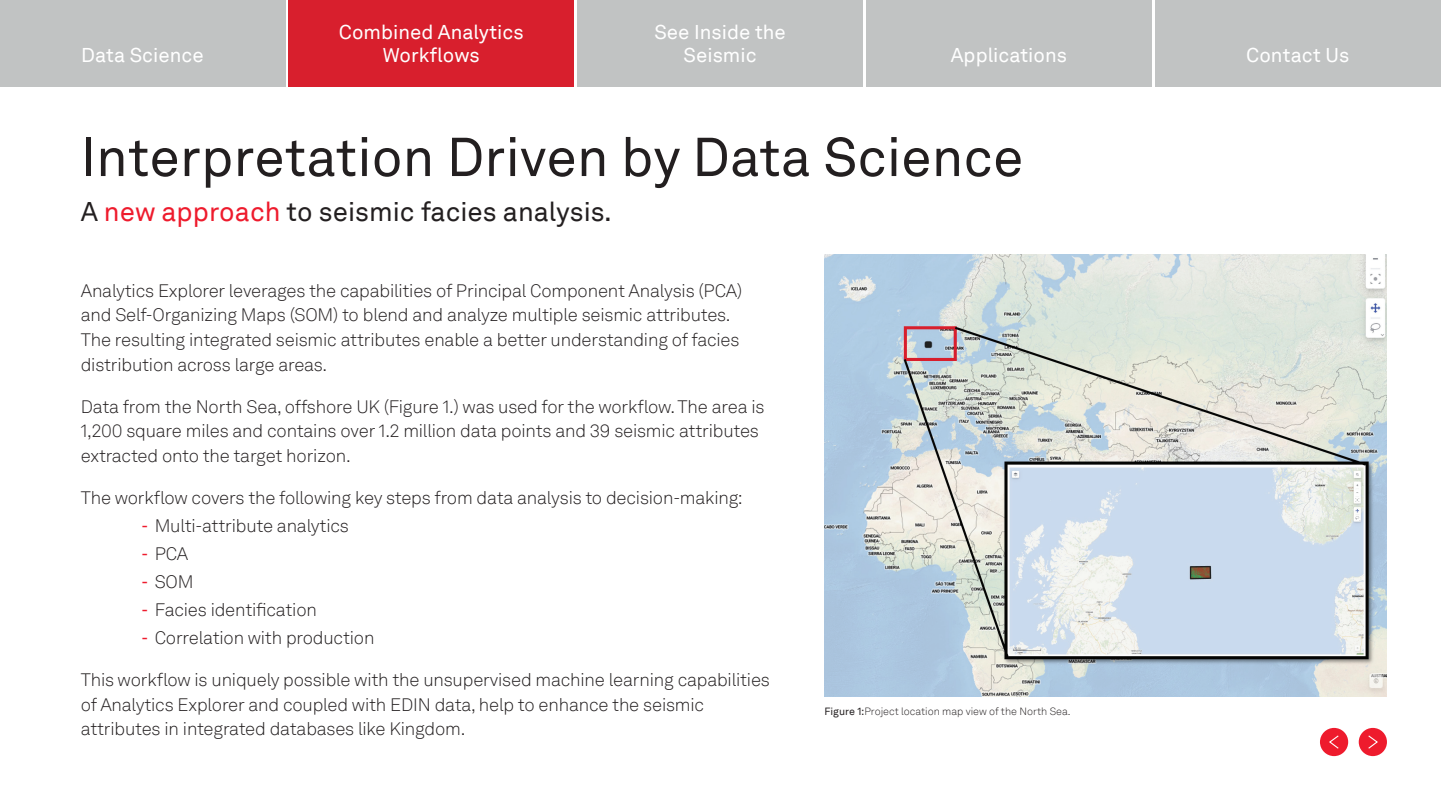
<style>
.page{position:relative;width:1441px;height:810px;background:#fff}
.page>*{position:absolute;margin:0;border:0;box-sizing:border-box;transform-origin:0 0}
.t1{font:54px "Akkurat LLTT";color:#231f20}
.t2{font:27px "Akkurat LLTT";color:#231f20}
.t3{font:19.95px/24px "Akkurat LLTT";color:#fff;text-align:center}
.t4{font:300 18px/24.8px "Akkurat LLTT";letter-spacing:-.01em;color:#231f20}
.t5{font:300 10.5px "Akkurat LLTT";color:#231f20}
.s1{color:#ee1b2d}
.s2{font-weight:400;color:#ee1b2d}
.s3{font-weight:400}
</style>
<div class="page">
<img style="left:824px;top:255px;width:562px;height:442px">
<div style="left:0;top:0;width:285px;height:86px;background:#c1c3c3"></div>
<div style="left:577px;top:0;width:285px;height:86px;background:#c1c3c3"></div>
<div style="left:289px;top:0;width:285px;height:86px;background:#d81f2d"></div>
<div style="left:866px;top:0;width:285px;height:86px;background:#c1c3c3"></div>
<div style="left:1155px;top:0;width:284px;height:86px;background:#c1c3c3"></div>
<div style="left:1358px;top:728px;width:28px;height:28px;background:#ee1b2d;border-radius:50%"></div>
<svg style="left:1368px;top:735px;width:10px;height:14px"></svg>
<div style="left:1319px;top:728px;width:28px;height:28px;background:#ee1b2d;border-radius:50%"></div>
<svg style="left:1329px;top:735px;width:10px;height:14px"></svg>
<p class="t3" style="left:81px;top:43px;width:124px">Data Science</p>
<p class="t3" style="left:339px;top:19px;width:186px">Combined Analytics<br>Workflows</p>
<p class="t3" style="left:654px;top:19px;width:133px">See Inside the<br>Seismic</p>
<p class="t3" style="left:950px;top:43px;width:118px">Applications</p>
<p class="t3" style="left:1246px;top:43px;width:105px">Contact Us</p>
<h1 class="t1" style="left:81px;top:117px;width:944px">Interpretation Driven by Data Science</h1>
<h2 class="t2" style="left:81px;top:192px;width:532px">A <span class="s1">new approach</span> to seismic facies analysis.</h2>
<p class="t4" style="left:81px;top:278px;width:663px">Analytics Explorer leverages the capabilities of Principal Component Analysis (PCA) and Self-Organizing Maps (SOM) to blend and analyze multiple seismic attributes.<br>The resulting integrated seismic attributes enable a better understanding of facies distribution across large areas.</p>
<p class="t4" style="left:81px;top:393px;width:685px">Data from the North Sea, offshore UK (Figure 1.) was used for the workflow. The area is<br>1,200 square miles and contains over 1.2 million data points and 39 seismic attributes extracted onto the target horizon.</p>
<p class="t4" style="left:81px;top:485px;width:663px">The workflow covers the following key steps from data analysis to decision-making:</p>
<p class="t4" style="left:141px;top:513px;width:209px"><span class="s2">-</span> Multi-attribute analytics</p>
<p class="t4" style="left:141px;top:541px;width:48px"><span class="s2">-</span> PCA</p>
<p class="t4" style="left:141px;top:569px;width:54px"><span class="s2">-</span> SOM</p>
<p class="t4" style="left:141px;top:597px;width:177px"><span class="s2">-</span> Facies identification</p>
<p class="t4" style="left:141px;top:625px;width:234px"><span class="s2">-</span> Correlation with production</p>
<p class="t4" style="left:81px;top:667px;width:690px">This workflow is uniquely possible with the unsupervised machine learning capabilities of Analytics Explorer and coupled with EDIN data, help to enhance the seismic attributes in integrated databases like Kingdom.</p>
<p class="t5" style="left:824px;top:704px;width:248px"><span class="s3">Figure 1:</span>Project location map view of the North Sea.</p>
</div>
